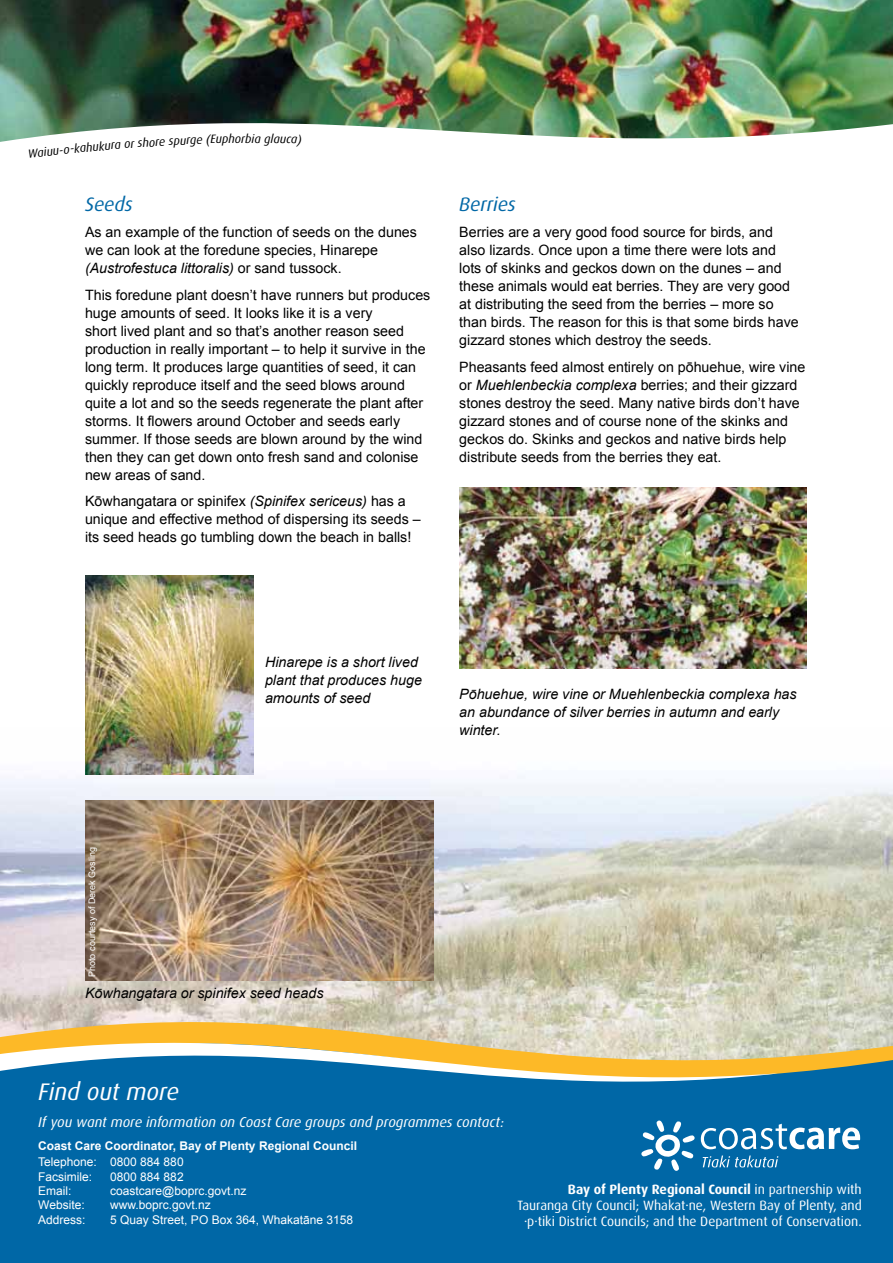
<style>
.page{position:relative;width:893px;height:1263px;background:#fff}
.page>*{position:absolute;margin:0;border:0;box-sizing:border-box;transform-origin:0 0}
.t1{font:italic 24px "Dax";color:#fff}
.t2{font:italic 19.5px "Dax";color:#0067a6}
.t3{font:14.25px/18px "Arial";color:#000}
.t4{font:italic 14.25px/18px "Arial";color:#000}
.t5{font:italic 14.25px "Dax";color:#fff}
.t6{font:13.5px/16.2px "Dax";color:#fff;text-align:right}
.t7{font:12px/14.4px "Arial";color:#fff}
.t8{font:700 12px "Arial";color:#fff}
.t9{font:italic 12px "Dax";color:#000}
.t10{font:9px "Arial";color:#fff}
.s1{font-style:italic}
.s2{font-weight:700}
</style>
<div class="page">
<img style="left:0;top:0;width:893px;height:142px">
<img style="left:0;top:774px;width:893px;height:204px">
<svg style="left:0;top:978px;width:893px;height:22px;background:#d4cfbf"></svg>
<svg style="left:0;top:1000px;width:893px;height:263px;background:#1370a6"></svg>
<svg style="left:0;top:1007px;width:778px;height:101px;background:#8ea89f"></svg>
<svg style="left:641px;top:1120px;width:54px;height:51px"></svg>
<svg style="left:701px;top:1124px;width:159px;height:25px"></svg>
<svg style="left:703px;top:1155px;width:75px;height:12px"></svg>
<div style="left:39px;top:1140px;width:317px;height:12px;background:#0067a6"></div>
<img style="left:459px;top:488px;width:347px;height:180px">
<img style="left:85px;top:575px;width:169px;height:199px">
<img style="left:85px;top:800px;width:349px;height:181px">
<svg style="left:264px;top:134px;width:37px;height:8px"></svg>
<p class="t9" style="left:27px;top:148px;width:27px;rotate:-7deg">Waiu</p>
<p class="t9" style="left:52px;top:144px;width:41px;rotate:-6deg">u-o-kah</p>
<p class="t9" style="left:92px;top:140px;width:30px;rotate:-5deg">ukura</p>
<p class="t9" style="left:124px;top:137px;width:37px;rotate:-4deg">or shor</p>
<p class="t9" style="left:159px;top:135px;width:33px;rotate:-3deg">e spur</p>
<p class="t9" style="left:190px;top:133px;width:27px;rotate:-2deg">ge (E</p>
<p class="t9" style="left:216px;top:132px;width:27px;rotate:-1deg">upho</p>
<p class="t9" style="left:241px;top:132px;width:21px">rbia</p>
<h2 class="t2" style="left:85px;top:193px;width:49px">Seeds</h2>
<p class="t3" style="left:85px;top:223px;width:333px">As an example of the function of seeds on the dunes we can look at the foredune species, Hinarepe <span class="s1">(Austrofestuca littoralis)</span> or sand tussock.</p>
<p class="t3" style="left:85px;top:286px;width:347px">This foredune plant doesn’t have runners but produces huge amounts of seed. It looks like it is a very<br>short lived plant and so that’s another reason seed production in really important – to help it survive in the long term. It produces large quantities of seed, it can quickly reproduce itself and the seed blows around quite a lot and so the seeds regenerate the plant after storms. It flowers around October and seeds early summer. If those seeds are blown around by the wind then they can get down onto fresh sand and colonise new areas of sand.</p>
<p class="t3" style="left:85px;top:492px;width:337px">Kōwhangatara or spinifex <span class="s1">(Spinifex sericeus)</span> has a unique and effective method of dispersing its seeds – its seed heads go tumbling down the beach in balls!</p>
<h2 class="t2" style="left:459px;top:193px;width:58px">Berries</h2>
<p class="t3" style="left:459px;top:223px;width:341px">Berries are a very good food source for birds, and also lizards. Once upon a time there were lots and lots of skinks and geckos down on the dunes – and these animals would eat berries. They are very good at distributing the seed from the berries – more so than birds. The reason for this is that some birds have gizzard stones which destroy the seeds.</p>
<p class="t3" style="left:459px;top:358px;width:348px">Pheasants feed almost entirely on pōhuehue, wire vine or <span class="s1">Muehlenbeckia complexa</span> berries; and their gizzard stones destroy the seed. Many native birds don’t have gizzard stones and of course none of the skinks and geckos do. Skinks and geckos and native birds help distribute seeds from the berries they eat.</p>
<p class="t4" style="left:265px;top:653px;width:158px">Hinarepe is a short lived plant that produces huge amounts of seed</p>
<p class="t4" style="left:459px;top:685px;width:339px">Pōhuehue, wire vine or Muehlenbeckia complexa has an abundance of silver berries in autumn and early winter.</p>
<p class="t10" style="left:86px;top:977px;width:131px;rotate:-90deg">Photo courtesy of Derek Gosling</p>
<p class="t4" style="left:85px;top:984px;width:240px">Kōwhangatara or spinifex seed heads</p>
<h1 class="t1" style="left:38px;top:1078px;width:142px">Find out more</h1>
<p class="t5" style="left:38px;top:1114px;width:467px">If you want more information on Coast Care groups and programmes contact:</p>
<p class="t8" style="left:38px;top:1137px;width:320px">Coast Care Coordinator, Bay of Plenty Regional Council</p>
<p class="t7" style="left:38px;top:1155px;width:147px">Telephone: 0800 884 880<br>Facsimile:</p>
<p class="t7" style="left:110px;top:1169px;width:75px">0800 884 882</p>
<p class="t7" style="left:38px;top:1183px;width:35px">Email:</p>
<p class="t7" style="left:110px;top:1183px;width:138px">coastcare@boprc.govt.nz</p>
<p class="t7" style="left:38px;top:1198px;width:48px">Website:</p>
<p class="t7" style="left:110px;top:1198px;width:102px">www.boprc.govt.nz</p>
<p class="t7" style="left:38px;top:1212px;width:49px">Address:</p>
<p class="t7" style="left:110px;top:1212px;width:244px">5 Quay Street, PO Box 364, Whakatāne 3158</p>
<p class="t6" style="left:517px;top:1181px;width:346px"><span class="s2">Bay of Plenty Regional Council</span> in partnership with<br>Tauranga City Council; Whakatāne, Western Bay of Plenty, and<br>Ōpōtiki District Councils; and the Department of Conservation.</p>
</div>
